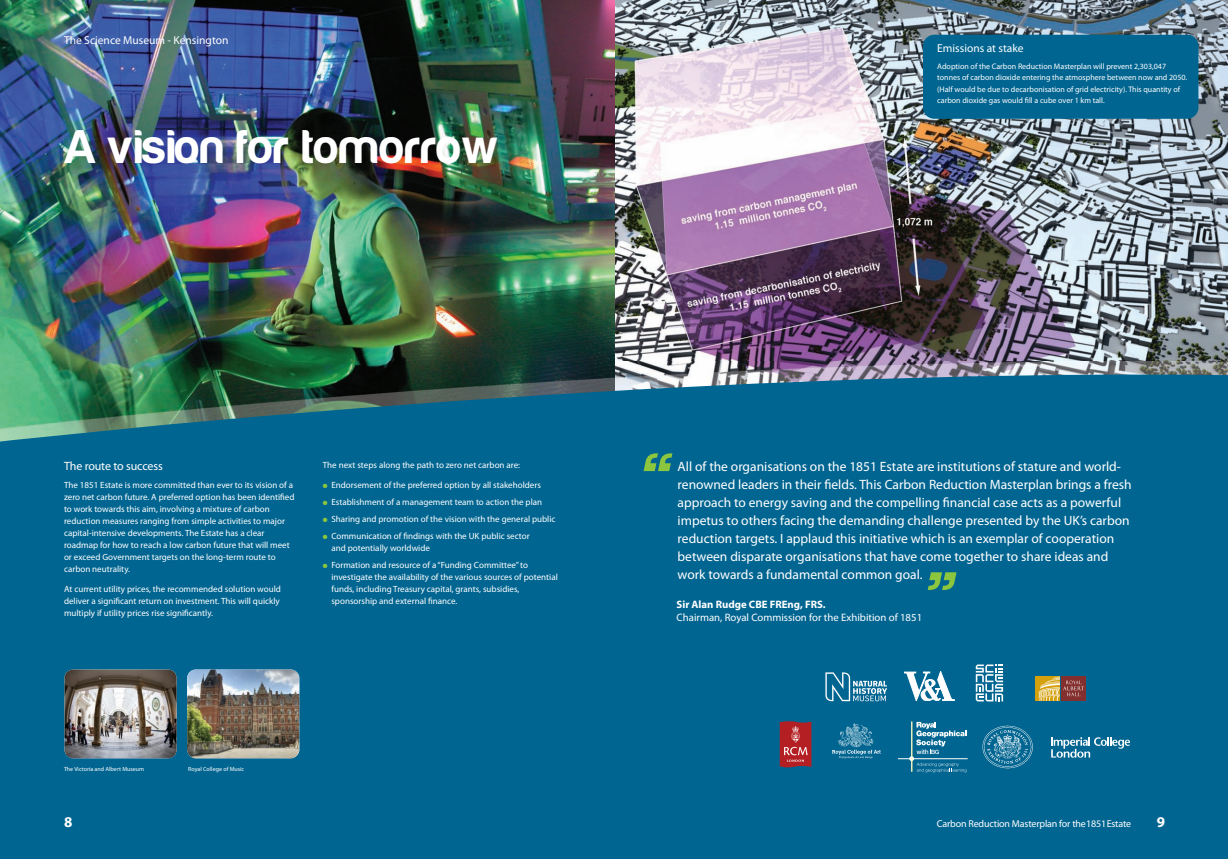
<style>
.page{position:relative;width:1228px;height:859px;background:#fff}
.page>*{position:absolute;margin:0;border:0;box-sizing:border-box;transform-origin:0 0}
.t1{font:italic 72.1px "Blair Md ITCTT Medium";color:#8bc63e}
.t2{font:700 49px "Harabara";letter-spacing:.02em;color:#fff}
.t3{font:700 15px "Myriad Pro";color:#fff}
.t4{font:13.5px/18px "Myriad Pro";color:#fff}
.t5{font:12px "Myriad Pro";letter-spacing:-.01em;color:#fff}
.t6{font:11.5px "Myriad Pro";color:#fff}
.t7{font:10.8px "Myriad Pro";color:#fff}
.t8{font:700 10.8px "Myriad Pro";color:#fff}
.t9{font:10px "Myriad Pro";letter-spacing:-.015em;color:#fff}
.t10{font:9px/12px "Myriad Pro";color:#fff}
.t11{font:8px/11.1px "Myriad Pro";color:#fff}
.t12{font:6px "Myriad Pro";color:#fff}
.s1{color:#8bc63e}
</style>
<div class="page">
<img style="left:614px;top:0;width:613px;height:362px">
<img style="left:0;top:0;width:614px;height:362px">
<img style="left:614px;top:362px;width:613px;height:13px">
<img style="left:0;top:362px;width:614px;height:13px">
<div style="left:0;top:375px;width:1227px;height:484px;background:#006591"></div>
<svg style="left:825px;top:672px;width:62px;height:29px"></svg>
<svg style="left:904px;top:671px;width:50px;height:30px"></svg>
<svg style="left:975px;top:664px;width:28px;height:37px"></svg>
<div style="left:1061px;top:676px;width:24px;height:25px;background:#822f2e"></div>
<div style="left:1035px;top:676px;width:24px;height:25px;background:#d4a00c"></div>
<svg style="left:1038px;top:677px;width:46px;height:24px"></svg>
<svg style="left:832px;top:723px;width:48px;height:35px"></svg>
<svg style="left:909px;top:722px;width:57px;height:50px"></svg>
<hr style="left:911px;top:721px;width:1px;height:51px;background:#fff">
<hr style="left:898px;top:758px;width:69px;height:1px;background:#fff">
<img style="left:981px;top:724px;width:52px;height:45px">
<img style="left:64px;top:669px;width:113px;height:89px;border-radius:9px">
<div style="left:923px;top:35px;width:275px;height:84px;background:#006591;border-radius:11px"></div>
<svg style="left:1051px;top:737px;width:78px;height:21px"></svg>
<svg style="left:779px;top:721px;width:32px;height:46px"></svg>
<img style="left:187px;top:669px;width:112px;height:89px;border-radius:9px">
<p class="t6" style="left:64px;top:36px;width:166px">The Science Museum - Kensington</p>
<h2 class="t2" style="left:64px;top:130px;width:436px">A vision for tomorrow</h2>
<p class="t6" style="left:937px;top:44px;width:88px">Emissions at stake</p>
<p class="t11" style="left:937px;top:62px;width:251px">Adoption of the Carbon Reduction Masterplan will prevent 2,303,047 tonnes of carbon dioxide entering the atmosphere between now and 2050. (Half would be due to decarbonisation of grid electricity). This quantity of carbon dioxide gas would fill a cube over 1 km tall.</p>
<h3 class="t5" style="left:64px;top:462px;width:100px">The route to success</h3>
<p class="t10" style="left:64px;top:480px;width:232px">The 1851 Estate is more committed than ever to its vision of a zero net carbon future. A preferred option has been identified to work towards this aim, involving a mixture of carbon reduction measures ranging from simple activities to major capital-intensive developments. The Estate has a clear roadmap for how to reach a low carbon future that will meet or exceed Government targets on the long-term route to carbon neutrality.</p>
<p class="t10" style="left:64px;top:584px;width:218px;text-align:justify">At current utility prices, the recommended solution would deliver a significant return on investment. This will quickly multiply if utility prices rise significantly.</p>
<p class="t10" style="left:323px;top:460px;width:199px">The next steps along the path to zero net carbon are:</p>
<p class="t10" style="left:323px;top:480px;width:219px"><span class="s1">●</span> Endorsement of the preferred option by all stakeholders</p>
<p class="t10" style="left:323px;top:497px;width:221px"><span class="s1">●</span> Establishment of a management team to action the plan</p>
<p class="t10" style="left:323px;top:514px;width:234px"><span class="s1">●</span> Sharing and promotion of the vision with the general public</p>
<p class="t10" style="left:331px;top:531px;width:200px;text-indent:-9px"><span class="s1">●</span> Communication of findings with the UK public sector and potentially worldwide</p>
<p class="t10" style="left:331px;top:560px;width:228px;text-indent:-9px"><span class="s1">●</span> Formation and resource of a “Funding Committee” to investigate the availability of the various sources of potential funds, including Treasury capital, grants, subsidies, sponsorship and external finance.</p>
<p class="t12" style="left:64px;top:767px;width:82px">The Victoria and Albert Museum</p>
<p class="t12" style="left:188px;top:767px;width:58px">Royal College of Music</p>
<h1 class="t1" style="left:632px;top:438px;width:48px">‘‘</h1>
<p class="t4" style="left:677px;top:459px;width:455px">All of the organisations on the 1851 Estate are institutions of stature and world&shy;renowned leaders in their fields. This Carbon Reduction Masterplan brings a fresh approach to energy saving and the compelling financial case acts as a powerful impetus to others facing the demanding challenge presented by the UK’s carbon reduction targets. I applaud this initiative which is an exemplar of cooperation between disparate organisations that have come together to share ideas and work towards a fundamental common goal.</p>
<h1 class="t1" style="left:968px;top:605px;width:48px;rotate:-180deg">‘‘</h1>
<p class="t8" style="left:676px;top:601px;width:150px">Sir Alan Rudge CBE FREng, FRS.</p>
<p class="t7" style="left:676px;top:614px;width:247px">Chairman, Royal Commission for the Exhibition of 1851</p>
<h3 class="t3" style="left:64px;top:816px;width:10px">8</h3>
<p class="t9" style="left:936px;top:820px;width:196px">Carbon Reduction Masterplan for the1851Estate</p>
<h3 class="t3" style="left:1156px;top:816px;width:10px">9</h3>
</div>
